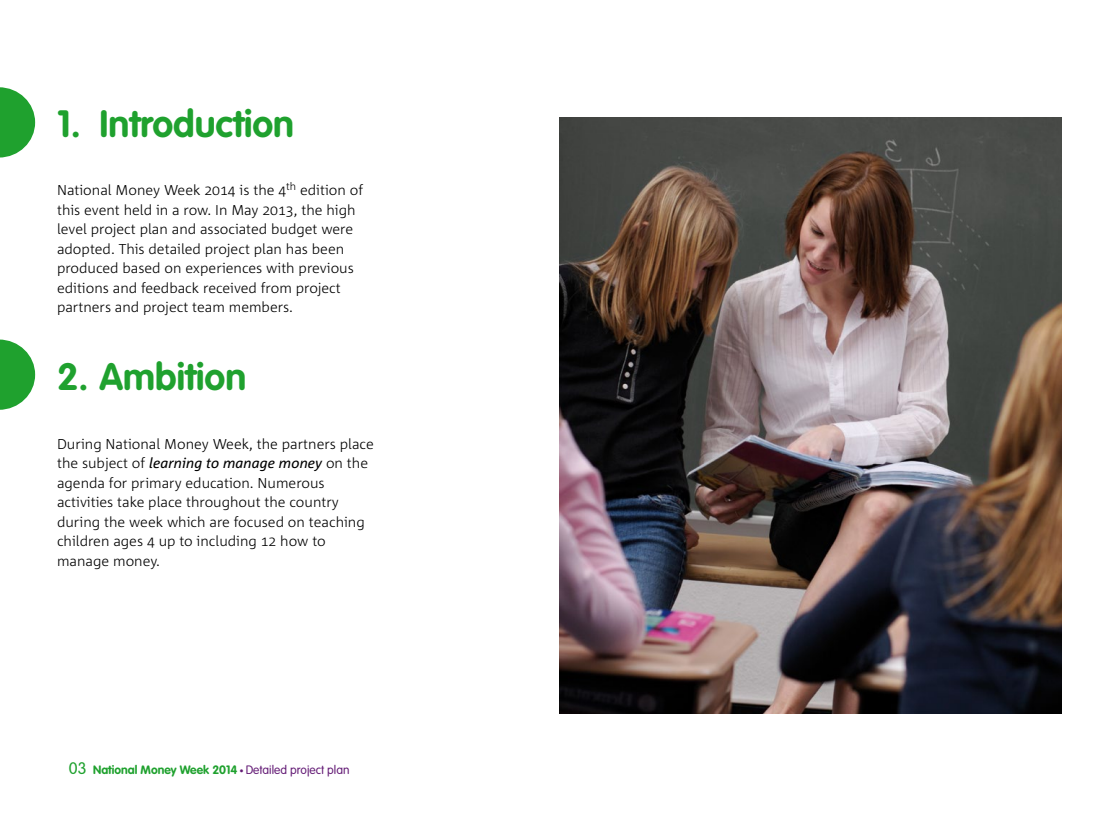
<style>
.page{position:relative;width:1119px;height:817px;background:#fff}
.page>*{position:absolute;margin:0;border:0;box-sizing:border-box;transform-origin:0 0}
.t1{font:700 37.5px "VAG Rounded Std";color:#1fa12e}
.t2{font:300 14.25px/19.5px "Corpid";color:#000}
.t3{font:700 12px "VAG Rounded Std";color:#1fa12e}
.s1{font-weight:400;font-style:italic}
.s2{font-weight:300;font-size:16.5px}
.s3{font-family:"Rijksoverheid Serif";font-weight:400;font-style:italic;color:#641c76}
.s4{font-weight:300;color:#641c76}
</style>
<div class="page">
<svg style="left:0;top:339px;width:35px;height:71px"></svg>
<img style="left:559px;top:117px;width:502px;height:596px">
<svg style="left:0;top:87px;width:35px;height:70px"></svg>
<h1 class="t1" style="left:57px;top:101px;width:238px">1. Introduction</h1>
<p class="t2" style="left:57px;top:180px;width:307px">National Money Week 2014 is the 4<sup>th</sup> edition of this event held in a row. In May 2013, the high level project plan and associated budget were adopted. This detailed project plan has been produced based on experiences with previous editions and feedback received from project partners and project team members.</p>
<h1 class="t1" style="left:57px;top:355px;width:191px">2. Ambition</h1>
<p class="t2" style="left:57px;top:434px;width:318px">During National Money Week, the partners place the subject of <span class="s1">learning to manage money</span> on the agenda for primary education. Numerous activities take place throughout the country during the week which are focused on teaching children ages 4 up to including 12 how to manage money.</p>
<p class="t3" style="left:69px;top:762px;width:282px"><span class="s2">03</span> National Money Week 2014 <span class="s3">•</span> <span class="s4">Detailed project plan</span></p>
</div>
